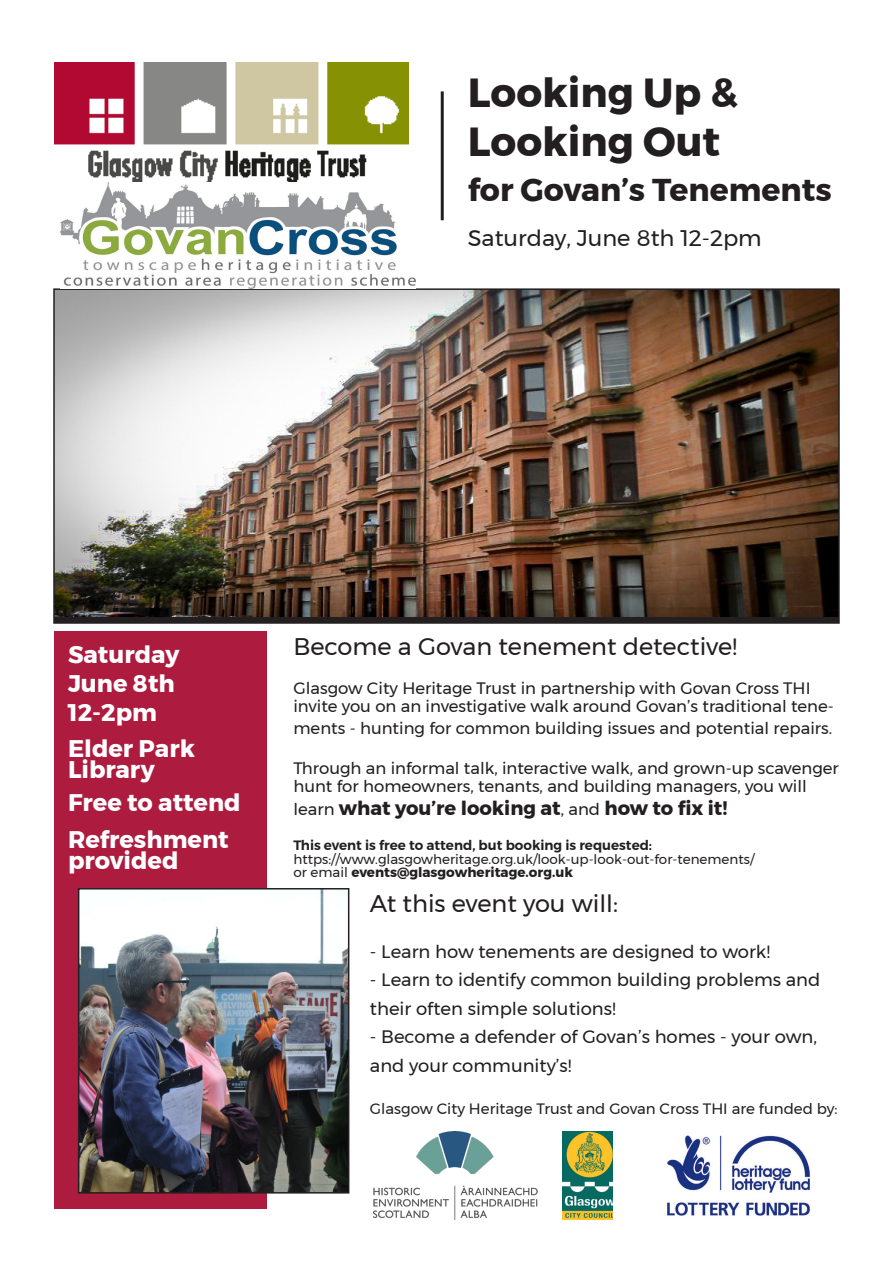
<style>
.page{position:relative;width:893px;height:1263px;background:#fff}
.page>*{position:absolute;margin:0;border:0;box-sizing:border-box;transform-origin:0 0}
.t1{font:700 40.5px/48.6px "Montserrat";color:#231f20}
.t2{font:700 31.5px "Montserrat";color:#231f20}
.t3{font:700 24px/21px "Montserrat";color:#fff}
.t4{font:24px "Montserrat";color:#231f20}
.t5{font:22.5px "Montserrat";color:#231f20}
.t6{font:700 19.5px "Montserrat";color:#231f20}
.t7{font:18px/28.5px "Montserrat";color:#231f20}
.t8{font:16.5px/18px "Montserrat";color:#231f20}
.t9{font:15px "Montserrat";color:#231f20}
.t10{font:13.5px "Montserrat";color:#231f20}
.t11{font:600 13.5px "Montserrat";color:#231f20}
.t12{font:700 13.5px "Montserrat";color:#231f20}
.s1{font-weight:400;font-size:16.5px}
.s2{font-weight:400}
</style>
<div class="page">
<img style="left:54px;top:63px;width:354px;height:120px">
<img style="left:56px;top:291px;width:781px;height:326px">
<div style="left:53px;top:288px;width:787px;height:336px;border:2px solid #231f20"></div>
<div style="left:54px;top:631px;width:212px;height:578px;background:#ad1c3f"></div>
<img style="left:81px;top:891px;width:265px;height:299px">
<div style="left:78px;top:888px;width:271px;height:305px;border:2px solid #231f20"></div>
<img style="left:563px;top:1131px;width:50px;height:88px">
<img style="left:374px;top:1131px;width:164px;height:88px">
<hr style="left:441px;top:91px;width:3px;height:129px;background:#231f20">
<img style="left:61px;top:183px;width:354px;height:105px">
<img style="left:667px;top:1135px;width:143px;height:81px">
<p class="t1" style="left:468px;top:69px;width:272px">Looking Up &amp;<br>Looking Out</p>
<p class="t2" style="left:468px;top:164px;width:365px">for Govan’s Tenements</p>
<p class="t5" style="left:468px;top:221px;width:296px">Saturday, June 8th 12-2pm</p>
<p class="t3" style="left:68px;top:644px;width:113px">Saturday</p>
<p class="t3" style="left:68px;top:673px;width:108px">June 8th</p>
<p class="t3" style="left:68px;top:702px;width:91px">12-2pm</p>
<p class="t3" style="left:68px;top:738px;width:128px">Elder Park</p>
<p class="t3" style="left:68px;top:759px;width:88px">Library</p>
<p class="t3" style="left:68px;top:792px;width:174px">Free to attend</p>
<p class="t3" style="left:68px;top:829px;width:162px">Refreshment provided</p>
<p class="t4" style="left:293px;top:628px;width:445px">Become a Govan tenement detective!</p>
<p class="t8" style="left:293px;top:679px;width:542px">Glasgow City Heritage Trust in partnership with Govan Cross THI invite you on an investigative walk around Govan’s traditional tene-</p>
<p class="t8" style="left:293px;top:719px;width:540px">ments - hunting for common building issues and potential repairs.</p>
<p class="t8" style="left:293px;top:758px;width:547px">Through an informal talk, interactive walk, and grown-up scavenger hunt for homeowners, tenants, and building managers, you will</p>
<p class="t6" style="left:293px;top:792px;width:435px"><span class="s1">learn</span> what you’re looking at<span class="s1">, and</span> how to fix it!</p>
<p class="t11" style="left:293px;top:834px;width:360px">This event is free to attend, but booking is requested:</p>
<p class="t10" style="left:293px;top:848px;width:462px">https://www.glasgowheritage.org.uk/look-up-look-out-for-tenements/</p>
<p class="t12" style="left:293px;top:861px;width:281px"><span class="s2">or email</span> events@glasgowheritage.org.uk</p>
<p class="t4" style="left:370px;top:885px;width:250px">At this event you will:</p>
<p class="t7" style="left:370px;top:937px;width:402px">- Learn how tenements are designed to work!</p>
<p class="t7" style="left:370px;top:965px;width:452px">- Learn to identify common building problems and their often simple solutions!</p>
<p class="t7" style="left:370px;top:1022px;width:449px">- Become a defender of Govan’s homes - your own, and your community’s!</p>
<p class="t9" style="left:370px;top:1097px;width:469px">Glasgow City Heritage Trust and Govan Cross THI are funded by:</p>
</div>
